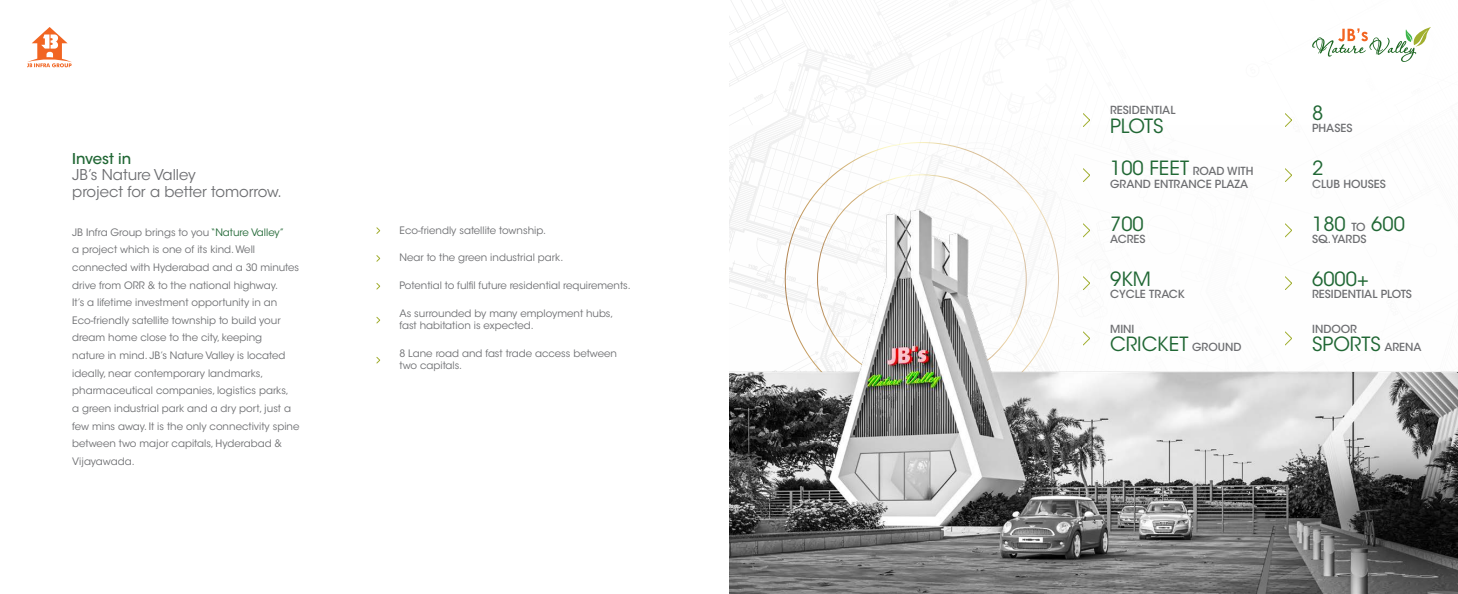
<style>
.page{position:relative;width:1458px;height:594px;background:#fff}
.page>*{position:absolute;margin:0;border:0;box-sizing:border-box;transform-origin:0 0}
.t1{font:19.5px "ITC Avant Garde Std";color:#206734}
.t2{font:14.85px/16.7px "ITC Avant Garde Std";color:#6d6e71}
.t3{font:500 14.85px "ITC Avant Garde Std";color:#206734}
.t4{font:500 11.1px/12.1px "ITC Avant Garde Std";color:#6d6e71}
.t5{font:10.2px/17.6px "ITC Avant Garde Std";color:#6d6e71}
.s1{color:#206734}
.s2{font-weight:400;font-size:19.5px;color:#206734}
.s3{font-weight:500;font-size:11.1px;color:#6d6e71}
</style>
<div class="page">
<img style="left:729px;top:125px;width:729px;height:469px">
<svg style="left:376px;top:227px;width:4px;height:7px"></svg>
<svg style="left:376px;top:255px;width:4px;height:7px"></svg>
<svg style="left:376px;top:283px;width:4px;height:7px"></svg>
<svg style="left:376px;top:317px;width:4px;height:7px"></svg>
<svg style="left:376px;top:357px;width:4px;height:7px"></svg>
<svg style="left:897px;top:36px;width:259px;height:91px"></svg>
<svg style="left:1083px;top:168px;width:7px;height:14px"></svg>
<svg style="left:1083px;top:224px;width:7px;height:13px"></svg>
<svg style="left:1083px;top:276px;width:7px;height:14px"></svg>
<svg style="left:1083px;top:332px;width:7px;height:13px"></svg>
<svg style="left:1285px;top:113px;width:7px;height:14px"></svg>
<svg style="left:1285px;top:168px;width:7px;height:14px"></svg>
<svg style="left:1285px;top:224px;width:7px;height:13px"></svg>
<svg style="left:1285px;top:276px;width:7px;height:14px"></svg>
<svg style="left:1285px;top:332px;width:7px;height:13px"></svg>
<svg style="left:27px;top:27px;width:45px;height:40px"></svg>
<svg style="left:1312px;top:27px;width:119px;height:35px"></svg>
<h2 class="t3" style="left:72px;top:149px;width:61px">Invest in</h2>
<h2 class="t2" style="left:72px;top:167px;width:211px">JB’s Nature Valley<br>project for a better tomorrow.</h2>
<p class="t5" style="left:72px;top:223px;width:229px">JB Infra Group brings to you <span class="s1">“Nature Valley”<br></span>a project which is one of its kind. Well connected with Hyderabad and a 30 minutes drive from ORR &amp; to the national highway.<br>It’s a lifetime investment opportunity in an Eco-friendly satellite township to build your dream home close to the city, keeping<br>nature in mind. JB’s Nature Valley is located ideally, near contemporary landmarks, pharmaceutical companies, logistics parks,<br>a green industrial park and a dry port, just a few mins away. It is the only connectivity spine between two major capitals, Hyderabad &amp; Vijayawada.</p>
<p class="t5" style="left:400px;top:221px;width:148px">Eco-friendly satellite township.</p>
<p class="t5" style="left:400px;top:249px;width:165px">Near to the green industrial park.</p>
<p class="t5" style="left:400px;top:277px;width:233px">Potential to fulfil future residential requirements.</p>
<p class="t5" style="left:400px;top:307px;width:215px;line-height:12.2px">As surrounded by many employment hubs, fast habitation is expected.</p>
<p class="t5" style="left:400px;top:347px;width:219px;line-height:12.2px">8 Lane road and fast trade access between two capitals.</p>
<p class="t4" style="left:1110px;top:104px;width:67px">RESIDENTIAL</p>
<h1 class="t1" style="left:1110px;top:114px;width:55px">PLOTS</h1>
<p class="t4" style="left:1110px;top:165px;width:145px"><span class="s2">100 FEET</span> ROAD WITH<br>GRAND ENTRANCE PLAZA</p>
<h1 class="t1" style="left:1110px;top:212px;width:35px">700</h1>
<p class="t4" style="left:1110px;top:233px;width:37px">ACRES</p>
<h1 class="t1" style="left:1110px;top:267px;width:42px">9KM</h1>
<p class="t4" style="left:1110px;top:288px;width:76px">CYCLE TRACK</p>
<p class="t4" style="left:1110px;top:323px;width:26px">MINI</p>
<h1 class="t1" style="left:1110px;top:332px;width:133px">CRICKET <span class="s3">GROUND</span></h1>
<h1 class="t1" style="left:1312px;top:101px;width:13px">8</h1>
<p class="t4" style="left:1312px;top:122px;width:42px">PHASES</p>
<h1 class="t1" style="left:1312px;top:157px;width:13px">2</h1>
<p class="t4" style="left:1312px;top:177px;width:75px">CLUB HOUSES</p>
<h1 class="t1" style="left:1312px;top:212px;width:94px">180 <span class="s3">TO</span> 600</h1>
<p class="t4" style="left:1312px;top:233px;width:56px">SQ. YARDS</p>
<h1 class="t1" style="left:1312px;top:267px;width:58px">6000+</h1>
<p class="t4" style="left:1312px;top:288px;width:101px">RESIDENTIAL PLOTS</p>
<p class="t4" style="left:1312px;top:323px;width:46px">INDOOR</p>
<h1 class="t1" style="left:1312px;top:332px;width:111px">SPORTS <span class="s3">ARENA</span></h1>
</div>
